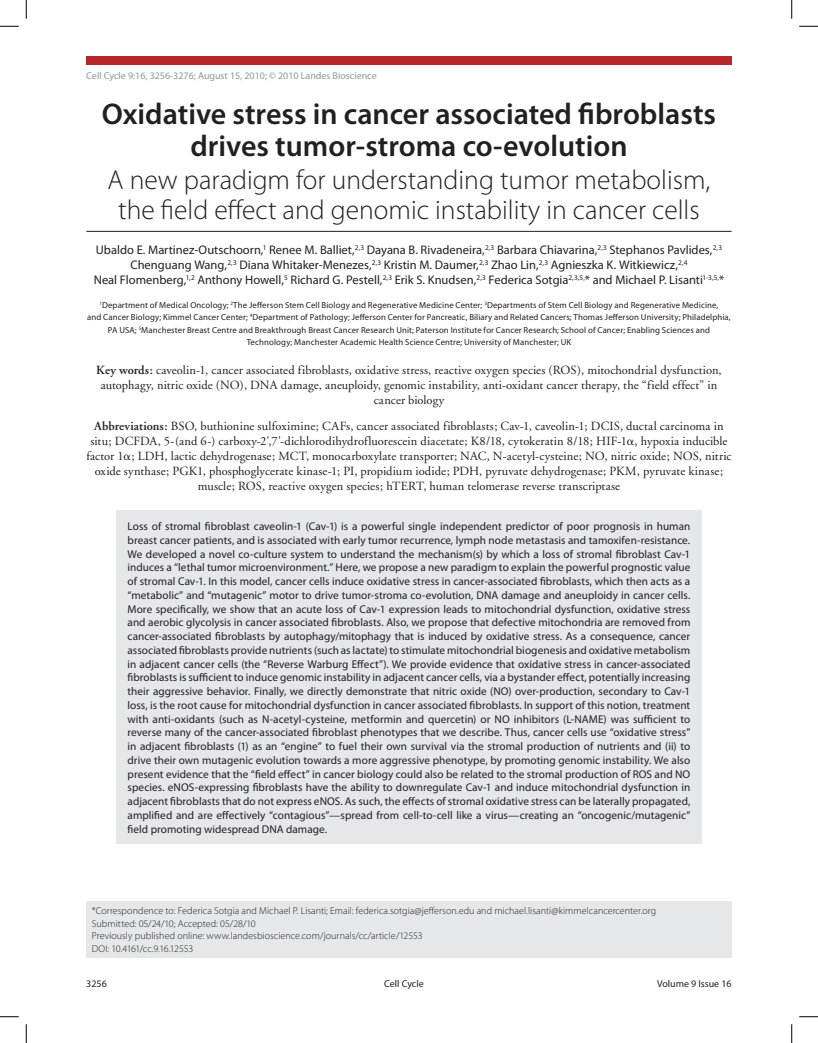
<style>
.page{position:relative;width:818px;height:1043px;background:#fff}
.page>*{position:absolute;margin:0;border:0;box-sizing:border-box;transform-origin:0 0}
.t1{font:600 30px/32.5px "Myriad Pro";color:#231f20;text-align:center}
.t2{font:300 27.5px/30px "Myriad Pro";color:#231f20;text-align:center}
.t3{font:12.5px/15px "Adobe Garamond";letter-spacing:.005em;color:#231f20;text-align:center}
.t4{font:12.5px/15px "Myriad Pro";color:#231f20;text-align:center}
.t5{font:11.25px/13.8px "Myriad Pro";letter-spacing:.005em;color:#231f20;text-align:justify}
.t6{font:300 10px/12.5px "Myriad Pro";letter-spacing:.005em;color:#231f20}
.t7{font:10px "Myriad Pro";color:#939598}
.t8{font:10px "Myriad Pro";color:#231f20}
.t9{font:8.75px/12.5px "Myriad Pro";letter-spacing:.015em;color:#231f20;text-align:center}
.s1{font-weight:600}
.s2{font-family:"Universal Std Greekw Math Pi"}
</style>
<div class="page">
<div style="left:86px;top:56px;width:645px;height:8px;background:#b7262b"></div>
<div style="left:86px;top:901px;width:645px;height:56px;background:#e6e7e9"></div>
<div style="left:116px;top:510px;width:585px;height:334px;background:#e6e7e9"></div>
<hr style="left:86px;top:231px;width:645px;height:1px;background:#231f20">
<svg style="left:0;top:25px;width:19px;height:2px"></svg>
<svg style="left:799px;top:25px;width:19px;height:2px"></svg>
<svg style="left:0;top:1016px;width:19px;height:1px"></svg>
<svg style="left:799px;top:1016px;width:19px;height:1px"></svg>
<svg style="left:25px;top:0;width:2px;height:19px"></svg>
<svg style="left:25px;top:1024px;width:2px;height:18px"></svg>
<svg style="left:791px;top:0;width:1px;height:19px"></svg>
<svg style="left:791px;top:1024px;width:1px;height:18px"></svg>
<p class="t7" style="left:86px;top:69px;width:292px">Cell Cycle 9:16, 3256-3276; August 15, 2010; © 2010 Landes Bioscience</p>
<h1 class="t1" style="left:102px;top:97px;width:615px">Oxidative stress in cancer associated fibroblasts drives tumor-stroma co-evolution</h1>
<h2 class="t2" style="left:108px;top:164px;width:604px">A new paradigm for understanding tumor metabolism, the field effect and genomic instability in cancer cells</h2>
<p class="t4" style="left:94px;top:242px;width:632px">Ubaldo E. Martinez-Outschoorn,<sup>1</sup> Renee M. Balliet,<sup>2,3</sup> Dayana B. Rivadeneira,<sup>2,3</sup> Barbara Chiavarina,<sup>2,3</sup> Stephanos Pavlides,<sup>2,3<br></sup>Chenguang Wang,<sup>2,3</sup> Diana Whitaker-Menezes,<sup>2,3</sup> Kristin M. Daumer,<sup>2,3</sup> Zhao Lin,<sup>2,3</sup> Agnieszka K. Witkiewicz,<sup>2,4<br></sup>Neal Flomenberg,<sup>1,2</sup> Anthony Howell,<sup>5</sup> Richard G. Pestell,<sup>2,3</sup> Erik S. Knudsen,<sup>2,3</sup> Federica Sotgia<sup>2,3,5,</sup>* and Michael P. Lisanti<sup>1-3,5,</sup>*</p>
<p class="t9" style="left:87px;top:298px;width:645px"><sup>1</sup>Department of Medical Oncology; <sup>2</sup>The Jefferson Stem Cell Biology and Regenerative Medicine Center; <sup>3</sup>Departments of Stem Cell Biology and Regenerative Medicine,<br>and Cancer Biology; Kimmel Cancer Center; <sup>4</sup>Department of Pathology; Jefferson Center for Pancreatic, Biliary and Related Cancers; Thomas Jefferson University; Philadelphia, PA USA; <sup>5</sup>Manchester Breast Centre and Breakthrough Breast Cancer Research Unit; Paterson Institute for Cancer Research; School of Cancer; Enabling Sciences and Technology; Manchester Academic Health Science Centre; University of Manchester; UK</p>
<p class="t3" style="left:96px;top:362px;width:626px"><span class="s1">Key words:</span> caveolin-1, cancer associated fibroblasts, oxidative stress, reactive oxygen species (ROS), mitochondrial dysfunction, autophagy, nitric oxide (NO), DNA damage, aneuploidy, genomic instability, anti-oxidant cancer therapy, the “field effect” in cancer biology</p>
<p class="t3" style="left:86px;top:419px;width:646px"><span class="s1">Abbreviations:</span> BSO, buthionine sulfoximine; CAFs, cancer associated fibroblasts; Cav-1, caveolin-1; DCIS, ductal carcinoma in situ; DCFDA, 5-(and 6-) carboxy-2',7'-dichlorodihydrofluorescein diacetate; K8/18, cytokeratin 8/18; HIF-1<span class="s2">α</span>, hypoxia inducible factor 1<span class="s2">α</span>; LDH, lactic dehydrogenase; MCT, monocarboxylate transporter; NAC, N-acetyl-cysteine; NO, nitric oxide; NOS, nitric oxide synthase; PGK1, phosphoglycerate kinase-1; PI, propidium iodide; PDH, pyruvate dehydrogenase; PKM, pyruvate kinase; muscle; ROS, reactive oxygen species; hTERT, human telomerase reverse transcriptase</p>
<p class="t5" style="left:127px;top:519px;width:564px">Loss of stromal fibroblast caveolin-1 (Cav-1) is a powerful single independent predictor of poor prognosis in human breast cancer patients, and is associated with early tumor recurrence, lymph node metastasis and tamoxifen-resistance.<br>We developed a novel co-culture system to understand the mechanism(s) by which a loss of stromal fibroblast Cav-1 induces a “lethal tumor microenvironment.” Here, we propose a new paradigm to explain the powerful prognostic value of stromal Cav-1. In this model, cancer cells induce oxidative stress in cancer-associated fibroblasts, which then acts as a “metabolic” and “mutagenic” motor to drive tumor-stroma co-evolution, DNA damage and aneuploidy in cancer cells.<br>More specifically, we show that an acute loss of Cav-1 expression leads to mitochondrial dysfunction, oxidative stress and aerobic glycolysis in cancer associated fibroblasts. Also, we propose that defective mitochondria are removed from cancer-associated fibroblasts by autophagy/mitophagy that is induced by oxidative stress. As a consequence, cancer associated fibroblasts provide nutrients (such as lactate) to stimulate mitochondrial biogenesis and oxidative metabolism in adjacent cancer cells (the “Reverse Warburg Effect”). We provide evidence that oxidative stress in cancer-associated fibroblasts is sufficient to induce genomic instability in adjacent cancer cells, via a bystander effect, potentially increasing their aggressive behavior. Finally, we directly demonstrate that nitric oxide (NO) over-production, secondary to Cav-1 loss, is the root cause for mitochondrial dysfunction in cancer associated fibroblasts. In support of this notion, treatment with anti-oxidants (such as N-acetyl-cysteine, metformin and quercetin) or NO inhibitors (L-NAME) was sufficient to reverse many of the cancer-associated fibroblast phenotypes that we describe. Thus, cancer cells use “oxidative stress” in adjacent fibroblasts (1) as an “engine” to fuel their own survival via the stromal production of nutrients and (ii) to drive their own mutagenic evolution towards a more aggressive phenotype, by promoting genomic instability. We also present evidence that the “field effect” in cancer biology could also be related to the stromal production of ROS and NO species. eNOS-expressing fibroblasts have the ability to downregulate Cav-1 and induce mitochondrial dysfunction in adjacent fibroblasts that do not express eNOS. As such, the effects of stromal oxidative stress can be laterally propagated, amplified and are effectively “contagious”—spread from cell-to-cell like a virus—creating an “oncogenic/mutagenic” field promoting widespread DNA damage.</p>
<p class="t6" style="left:92px;top:904px;width:565px">*Correspondence to: Federica Sotgia and Michael P. Lisanti; Email: federica.sotgia@jefferson.edu and michael.lisanti@kimmelcancercenter.org Submitted: 05/24/10; Accepted: 05/28/10<br>Previously published online: www.landesbioscience.com/journals/cc/article/12553<br>DOI: 10.4161/cc.9.16.12553</p>
<p class="t8" style="left:86px;top:977px;width:22px">3256</p>
<p class="t8" style="left:384px;top:977px;width:41px">Cell Cycle</p>
<p class="t8" style="left:657px;top:977px;width:76px">Volume 9 Issue 16</p>
</div>
